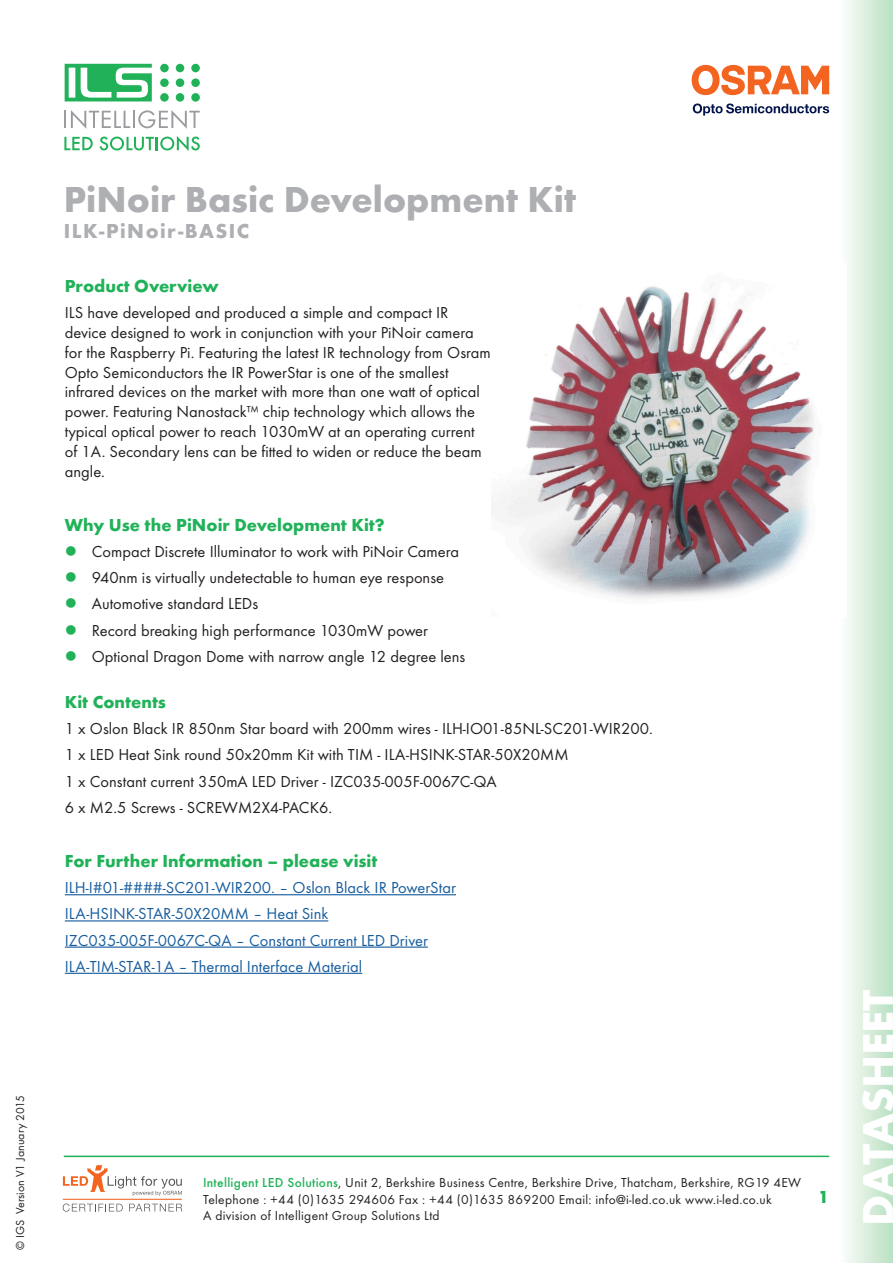
<style>
.page{position:relative;width:893px;height:1263px;background:#fff}
.page>*{position:absolute;margin:0;border:0;box-sizing:border-box;transform-origin:0 0}
.t1{font:700 45px "Futura T";color:#fff}
.t2{font:700 37.5px "Futura T";color:#aeafb3}
.t3{font:700 21px "Futura T";letter-spacing:.07em;color:#aeafb3}
.Bodytext{font:700 18px "Futura T";color:#21b259}
.Bodytext-2{font:16.5px/19.8px "Futura T";color:#231f20}
.Bodytext-3{font:16.5px "Futura T";color:#175d9e}
.t4{font:13.5px/16.2px "Futura T";letter-spacing:.02em;color:#231f20}
.t5{font:12px "Futura T";color:#231f20}
.s1{font-weight:500;color:#21b259}
</style>
<div class="page">
<div style="left:840px;top:0;width:53px;height:1263px;background:linear-gradient(to right,#fefdfd,#b9e0c1)"></div>
<svg style="left:64px;top:110px;width:136px;height:19px"></svg>
<div style="left:160px;top:64px;width:9px;height:8px;background:#21b259;border-radius:50%"></div>
<div style="left:176px;top:64px;width:8px;height:8px;background:#21b259;border-radius:50%"></div>
<div style="left:191px;top:64px;width:9px;height:8px;background:#21b259;border-radius:50%"></div>
<div style="left:160px;top:78px;width:9px;height:9px;background:#21b259;border-radius:50%"></div>
<div style="left:176px;top:78px;width:8px;height:9px;background:#21b259;border-radius:50%"></div>
<div style="left:191px;top:78px;width:9px;height:9px;background:#21b259;border-radius:50%"></div>
<div style="left:160px;top:93px;width:9px;height:9px;background:#21b259;border-radius:50%"></div>
<div style="left:176px;top:93px;width:8px;height:9px;background:#21b259;border-radius:50%"></div>
<div style="left:191px;top:93px;width:9px;height:9px;background:#21b259;border-radius:50%"></div>
<svg style="left:65px;top:64px;width:87px;height:37px"></svg>
<svg style="left:64px;top:137px;width:29px;height:13px"></svg>
<svg style="left:100px;top:136px;width:100px;height:15px"></svg>
<hr style="left:64px;top:1155px;width:765px;height:2px;background:#21b259">
<svg style="left:63px;top:1165px;width:119px;height:31px"></svg>
<svg style="left:63px;top:1203px;width:60px;height:8px"></svg>
<svg style="left:129px;top:1204px;width:53px;height:7px"></svg>
<hr style="left:63px;top:1199px;width:119px;height:1px;background:#f36421">
<hr style="left:65px;top:894px;width:391px;height:1px;background:#175d9e">
<hr style="left:65px;top:920px;width:263px;height:1px;background:#175d9e">
<hr style="left:65px;top:946px;width:363px;height:2px;background:#175d9e">
<hr style="left:65px;top:973px;width:297px;height:1px;background:#175d9e">
<svg style="left:693px;top:104px;width:136px;height:12px"></svg>
<svg style="left:692px;top:65px;width:137px;height:30px"></svg>
<img style="left:500px;top:261px;width:346px;height:355px">
<p class="t5" style="left:13px;top:1250px;width:156px;rotate:-90deg">© IGS Version V1 January 2015</p>
<p class="t2" style="left:64px;top:178px;width:514px">PiNoir Basic Development Kit</p>
<p class="t3" style="left:64px;top:218px;width:187px">ILK-PiNoir-BASIC</p>
<p class="Bodytext" style="left:65px;top:275px;width:155px">Product Overview</p>
<p class="Bodytext-2" style="left:65px;top:303px;width:427px">ILS have developed and produced a simple and compact IR device designed to work in conjunction with your PiNoir camera for the Raspberry Pi. Featuring the latest IR technology from Osram Opto Semiconductors the IR PowerStar is one of the smallest infrared devices on the market with more than one watt of optical power. Featuring Nanostack™ chip technology which allows the typical optical power to reach 1030mW at an operating current of 1A. Secondary lens can be fitted to widen or reduce the beam angle.</p>
<p class="Bodytext" style="left:65px;top:514px;width:321px">Why Use the PiNoir Development Kit?</p>
<p class="Bodytext-2" style="left:92px;top:541px;width:369px">Compact Discrete Illuminator to work with PiNoir Camera</p>
<p class="Bodytext-2" style="left:92px;top:568px;width:354px">940nm is virtually undetectable to human eye response</p>
<p class="Bodytext-2" style="left:92px;top:594px;width:168px">Automotive standard LEDs</p>
<p class="Bodytext-2" style="left:92px;top:620px;width:338px">Record breaking high performance 1030mW power</p>
<p class="Bodytext-2" style="left:92px;top:646px;width:375px">Optional Dragon Dome with narrow angle 12 degree lens</p>
<p class="Bodytext" style="left:65px;top:691px;width:103px">Kit Contents</p>
<p class="Bodytext-2" style="left:65px;top:719px;width:590px">1 x Oslon Black IR 850nm Star board with 200mm wires - ILH-IO01-85NL-SC201-WIR200.</p>
<p class="Bodytext-2" style="left:65px;top:745px;width:505px">1 x LED Heat Sink round 50x20mm Kit with TIM - ILA-HSINK-STAR-50X20MM</p>
<p class="Bodytext-2" style="left:65px;top:771px;width:433px">1 x Constant current 350mA LED Driver - IZC035-005F-0067C-QA</p>
<p class="Bodytext-2" style="left:65px;top:797px;width:269px">6 x M2.5 Screws - SCREWM2X4-PACK6.</p>
<p class="Bodytext" style="left:65px;top:850px;width:314px">For Further Information – please visit</p>
<p class="Bodytext-3" style="left:65px;top:878px;width:393px">ILH-I#01-####-SC201-WIR200. – Oslon Black IR PowerStar</p>
<p class="Bodytext-3" style="left:65px;top:904px;width:265px">ILA-HSINK-STAR-50X20MM – Heat Sink</p>
<p class="Bodytext-3" style="left:65px;top:930px;width:365px">IZC035-005F-0067C-QA – Constant Current LED Driver</p>
<p class="Bodytext-3" style="left:65px;top:956px;width:299px">ILA-TIM-STAR-1A – Thermal Interface Material</p>
<p class="t4" style="left:203px;top:1175px;width:599px"><span class="s1">Intelligent LED Solutions</span>, Unit 2, Berkshire Business Centre, Berkshire Drive, Thatcham, Berkshire, RG19 4EW<br>Telephone : +44 (0)1635 294606 Fax : +44 (0)1635 869200 Email: info@i-led.co.uk www.i-led.co.uk<br>A division of Intelligent Group Solutions Ltd</p>
<p class="Bodytext" style="left:818px;top:1186px;width:12px">1</p>
<h1 class="t1" style="left:851px;top:1226px;width:238px;rotate:-90deg">DATASHEET</h1>
</div>
